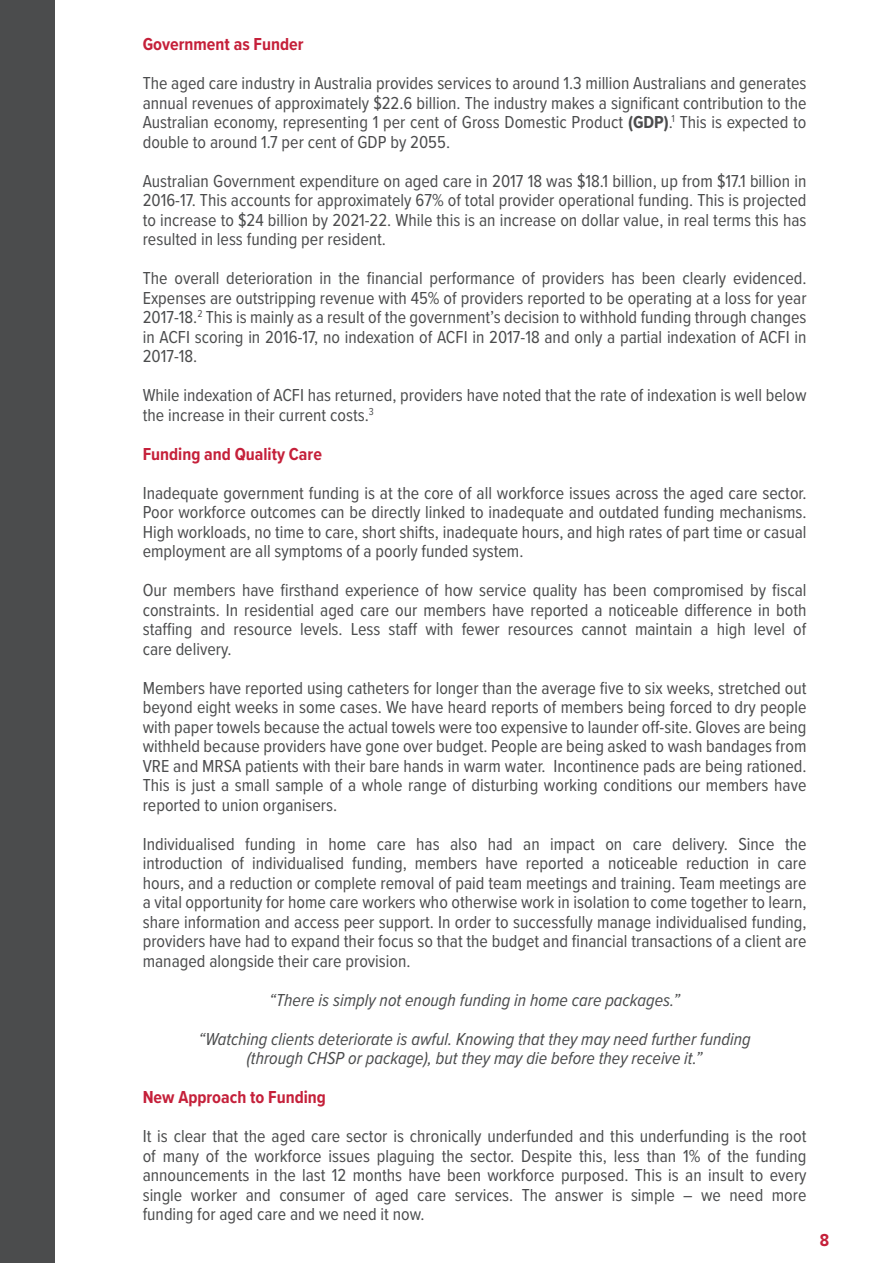
<style>
.page{position:relative;width:893px;height:1263px;background:#fff}
.page>*{position:absolute;margin:0;border:0;box-sizing:border-box;transform-origin:0 0}
.t1{font:18px/19.5px "Proxima Nova Cond";color:#4b4c4d;text-align:justify}
.t2{font:italic 18px "Proxima Nova Cond";color:#4b4c4d}
.t3{font:700 18px "Proxima Nova Cond";color:#c5203a}
.s1{font-weight:700}
</style>
<div class="page">
<div style="left:0;top:0;width:54px;height:1263px;background:#4b4c4d"></div>
<p class="t3" style="left:143px;top:31px;width:162px">Government as Funder</p>
<p class="t1" style="left:143px;top:73px;width:665px">The aged care industry in Australia provides services to around 1.3 million Australians and generates annual revenues of approximately $22.6 billion. The industry makes a significant contribution to the Australian economy, representing 1 per cent of Gross Domestic Product <span class="s1">(GDP)</span>.<sup>1</sup> This is expected to double to around 1.7 per cent of GDP by 2055.</p>
<p class="t1" style="left:143px;top:170px;width:665px">Australian Government expenditure on aged care in 2017 18 was $18.1 billion, up from $17.1 billion in 2016-17. This accounts for approximately 67% of total provider operational funding. This is projected to increase to $24 billion by 2021-22. While this is an increase on dollar value, in real terms this has resulted in less funding per resident.</p>
<p class="t1" style="left:143px;top:268px;width:665px">The overall deterioration in the financial performance of providers has been clearly evidenced.<br>Expenses are outstripping revenue with 45% of providers reported to be operating at a loss for year 2017-18.<sup>2</sup> This is mainly as a result of the government’s decision to withhold funding through changes in ACFI scoring in 2016-17, no indexation of ACFI in 2017-18 and only a partial indexation of ACFI in 2017-18.</p>
<p class="t1" style="left:143px;top:385px;width:665px">While indexation of ACFI has returned, providers have noted that the rate of indexation is well below the increase in their current costs.<sup>3</sup></p>
<p class="t3" style="left:143px;top:440px;width:181px">Funding and Quality Care</p>
<p class="t1" style="left:143px;top:482px;width:665px">Inadequate government funding is at the core of all workforce issues across the aged care sector.<br>Poor workforce outcomes can be directly linked to inadequate and outdated funding mechanisms.<br>High workloads, no time to care, short shifts, inadequate hours, and high rates of part time or casual employment are all symptoms of a poorly funded system.</p>
<p class="t1" style="left:143px;top:580px;width:665px">Our members have firsthand experience of how service quality has been compromised by fiscal constraints. In residential aged care our members have reported a noticeable difference in both staffing and resource levels. Less staff with fewer resources cannot maintain a high level of care delivery.</p>
<p class="t1" style="left:143px;top:677px;width:665px">Members have reported using catheters for longer than the average five to six weeks, stretched out beyond eight weeks in some cases. We have heard reports of members being forced to dry people with paper towels because the actual towels were too expensive to launder off-site. Gloves are being withheld because providers have gone over budget. People are being asked to wash bandages from VRE and MRSA patients with their bare hands in warm water. Incontinence pads are being rationed.<br>This is just a small sample of a whole range of disturbing working conditions our members have reported to union organisers.</p>
<p class="t1" style="left:143px;top:833px;width:665px">Individualised funding in home care has also had an impact on care delivery. Since the introduction of individualised funding, members have reported a noticeable reduction in care hours, and a reduction or complete removal of paid team meetings and training. Team meetings are a vital opportunity for home care workers who otherwise work in isolation to come together to learn, share information and access peer support. In order to successfully manage individualised funding, providers have had to expand their focus so that the budget and financial transactions of a client are managed alongside their care provision.</p>
<p class="t2" style="left:269px;top:986px;width:412px">“There is simply not enough funding in home care packages.”</p>
<p class="t2" style="left:198px;top:1025px;width:554px">“Watching clients deteriorate is awful. Knowing that they may need further funding</p>
<p class="t2" style="left:247px;top:1045px;width:457px">(through CHSP or package), but they may die before they receive it.”</p>
<p class="t3" style="left:143px;top:1084px;width:185px">New Approach to Funding</p>
<p class="t1" style="left:143px;top:1126px;width:665px">It is clear that the aged care sector is chronically underfunded and this underfunding is the root of many of the workforce issues plaguing the sector. Despite this, less than 1% of the funding announcements in the last 12 months have been workforce purposed. This is an insult to every single worker and consumer of aged care services. The answer is simple – we need more funding for aged care and we need it now.</p>
<p class="t3" style="left:820px;top:1226px;width:11px">8</p>
</div>
